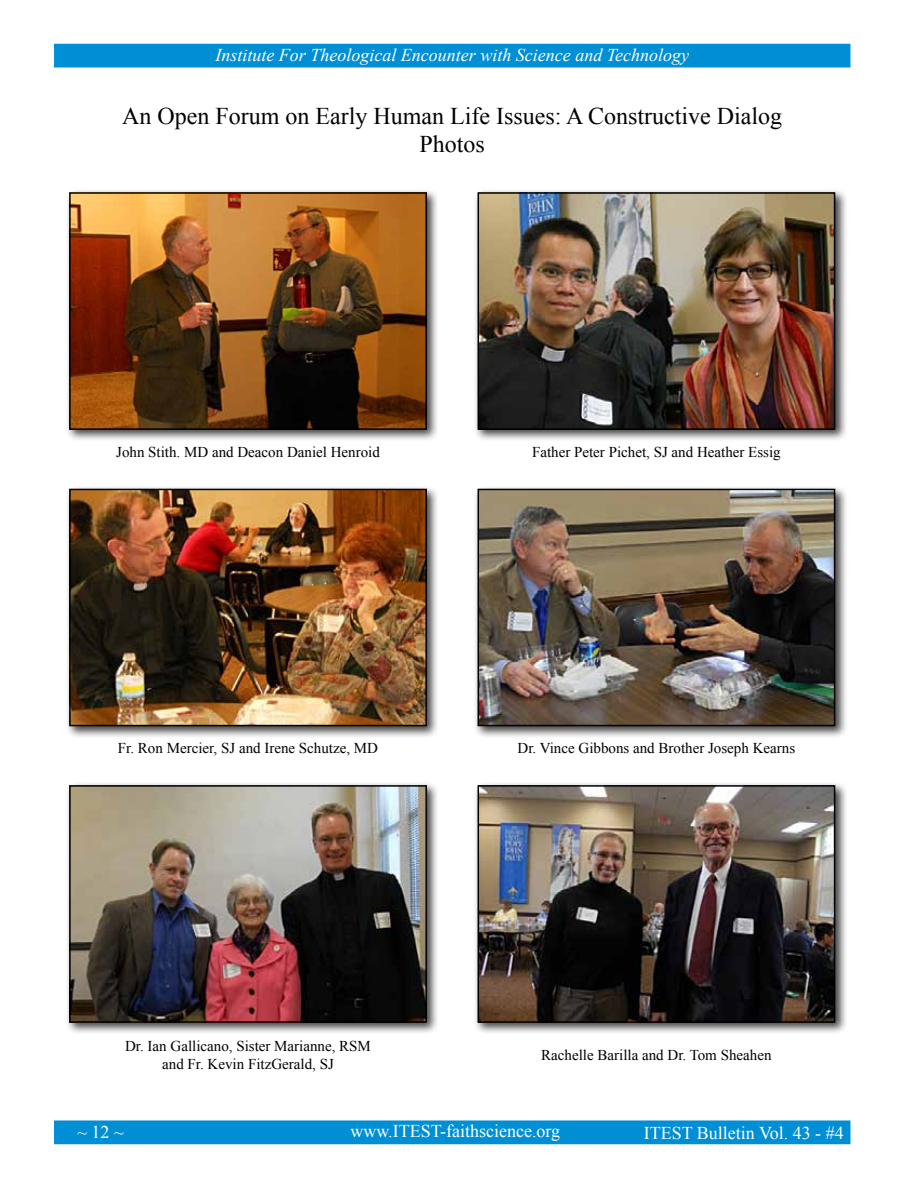
<style>
.page{position:relative;width:918px;height:1188px;background:#fff}
.page>*{position:absolute;margin:0;border:0;box-sizing:border-box;transform-origin:0 0}
.t1{font:24px/28.8px "Times New Roman";color:#000;text-align:center}
.t2{font:italic 18px "Times New Roman";color:#fff}
.t3{font:18px "Times New Roman";color:#fff}
.t4{font:15px/18px "Times New Roman";color:#000;text-align:center}
</style>
<div class="page">
<div style="left:54px;top:1120px;width:796px;height:24px;background:#008fd5;border:2px solid #008fd5"></div>
<div style="left:54px;top:44px;width:796px;height:23px;background:#008fd5"></div>
<div style="left:65px;top:188px;width:374px;height:254px;background:#000;opacity:.75"></div>
<img style="left:72px;top:195px;width:352px;height:232px">
<div style="left:69px;top:192px;width:358px;height:238px;border:2px solid #000"></div>
<div style="left:65px;top:485px;width:374px;height:254px;background:#000;opacity:.75"></div>
<img style="left:72px;top:492px;width:352px;height:231px">
<div style="left:69px;top:489px;width:358px;height:237px;border:2px solid #000"></div>
<div style="left:65px;top:781px;width:374px;height:254px;background:#000;opacity:.75"></div>
<img style="left:72px;top:788px;width:352px;height:232px">
<div style="left:69px;top:785px;width:358px;height:238px;border:2px solid #000"></div>
<div style="left:474px;top:188px;width:374px;height:254px;background:#000;opacity:.75"></div>
<img style="left:481px;top:195px;width:351px;height:232px">
<div style="left:478px;top:192px;width:357px;height:238px;border:2px solid #000"></div>
<div style="left:474px;top:485px;width:374px;height:254px;background:#000;opacity:.75"></div>
<img style="left:481px;top:492px;width:351px;height:231px">
<div style="left:478px;top:489px;width:357px;height:237px;border:2px solid #000"></div>
<div style="left:474px;top:781px;width:374px;height:254px;background:#000;opacity:.75"></div>
<img style="left:481px;top:788px;width:351px;height:232px">
<div style="left:478px;top:785px;width:357px;height:238px;border:2px solid #000"></div>
<p class="t2" style="left:215px;top:43px;width:475px">Institute For Theological Encounter with Science and Technology</p>
<h1 class="t1" style="left:122px;top:101px;width:661px">An Open Forum on Early Human Life Issues: A Constructive Dialog<br>Photos</h1>
<p class="t4" style="left:116px;top:443px;width:265px">John Stith. MD and Deacon Daniel Henroid</p>
<p class="t4" style="left:118px;top:738px;width:262px">Fr. Ron Mercier, SJ and Irene Schutze, MD</p>
<p class="t4" style="left:125px;top:1037px;width:247px">Dr. Ian Gallicano, Sister Marianne, RSM and Fr. Kevin FitzGerald, SJ</p>
<p class="t4" style="left:532px;top:443px;width:250px">Father Peter Pichet, SJ and Heather Essig</p>
<p class="t4" style="left:518px;top:738px;width:279px">Dr. Vince Gibbons and Brother Joseph Kearns</p>
<p class="t4" style="left:541px;top:1046px;width:232px">Rachelle Barilla and Dr. Tom Sheahen</p>
<p class="t3" style="left:77px;top:1120px;width:48px">~ 12 ~</p>
<p class="t3" style="left:350px;top:1119px;width:211px">www.ITEST-faithscience.org</p>
<p class="t3" style="left:644px;top:1120px;width:202px">ITEST Bulletin Vol. 43 - #4</p>
</div>
